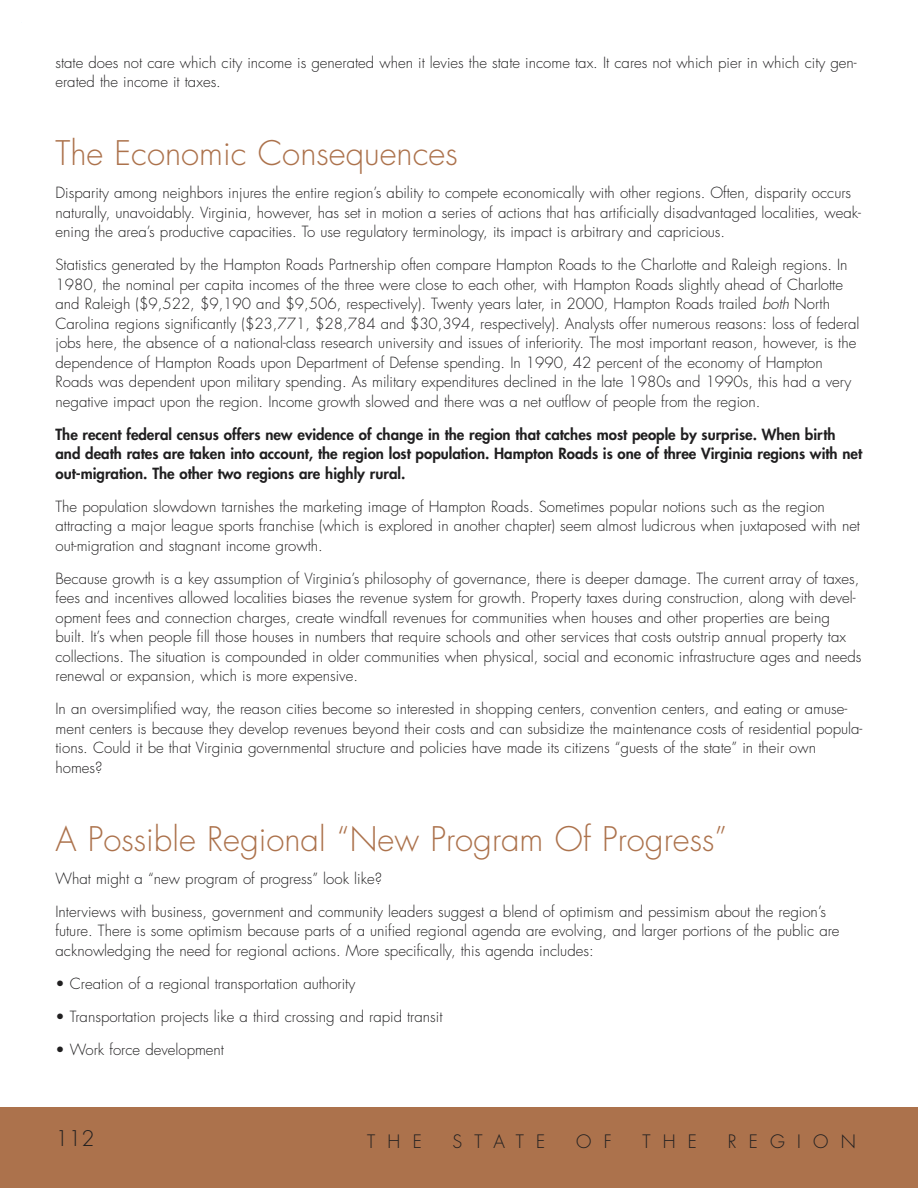
<style>
.page{position:relative;width:918px;height:1188px;background:#fff}
.page>*{position:absolute;margin:0;border:0;box-sizing:border-box;transform-origin:0 0}
.t1{font:300 33px "Futura";color:#ac724c}
.t2{font:300 21px "Futura";color:#201f20}
.t3{font:300 18px "Futura";letter-spacing:.68em;color:#201f20}
.t4{font:300 15px/19.5px "Futura";color:#201f20}
.t5{font:800 15px/19.5px "Futura";color:#201f20}
.s1{font-style:italic}
</style>
<div class="page">
<div style="left:0;top:1107px;width:918px;height:81px;background:#ac724c"></div>
<p class="t4" style="left:56px;top:54px;width:803px">state does not care which city income is generated when it levies the state income tax. It cares not which pier in which city gen&shy;erated the income it taxes.</p>
<h1 class="t1" style="left:56px;top:138px;width:404px">The Economic Consequences</h1>
<p class="t4" style="left:56px;top:184px;width:807px">Disparity among neighbors injures the entire region’s ability to compete economically with other regions. Often, disparity occurs naturally, unavoidably. Virginia, however, has set in motion a series of actions that has artificially disadvantaged localities, weak&shy;ening the area’s productive capacities. To use regulatory terminology, its impact is arbitrary and capricious.</p>
<p class="t4" style="left:56px;top:256px;width:806px">Statistics generated by the Hampton Roads Partnership often compare Hampton Roads to the Charlotte and Raleigh regions. In 1980, the nominal per capita incomes of the three were close to each other, with Hampton Roads slightly ahead of Charlotte and Raleigh ($9,522, $9,190 and $9,506, respectively). Twenty years later, in 2000, Hampton Roads trailed <span class="s1">both</span> North Carolina regions significantly ($23,771, $28,784 and $30,394, respectively). Analysts offer numerous reasons: loss of federal jobs here, the absence of a national-class research university and issues of inferiority. The most important reason, however, is the dependence of Hampton Roads upon Department of Defense spending. In 1990, 42 percent of the economy of Hampton Roads was dependent upon military spending. As military expenditures declined in the late 1980s and 1990s, this had a very negative impact upon the region. Income growth slowed and there was a net outflow of people from the region.</p>
<p class="t5" style="left:56px;top:426px;width:808px">The recent federal census offers new evidence of change in the region that catches most people by surprise. When birth and death rates are taken into account, the region lost population. Hampton Roads is one of three Virginia regions with net out-migration. The other two regions are highly rural.</p>
<p class="t4" style="left:56px;top:498px;width:806px">The population slowdown tarnishes the marketing image of Hampton Roads. Sometimes popular notions such as the region attracting a major league sports franchise (which is explored in another chapter) seem almost ludicrous when juxtaposed with net out-migration and stagnant income growth.</p>
<p class="t4" style="left:56px;top:570px;width:808px">Because growth is a key assumption of Virginia’s philosophy of governance, there is deeper damage. The current array of taxes, fees and incentives allowed localities biases the revenue system for growth. Property taxes during construction, along with devel&shy;opment fees and connection charges, create windfall revenues for communities when houses and other properties are being built. It’s when people fill those houses in numbers that require schools and other services that costs outstrip annual property tax collections. The situation is compounded in older communities when physical, social and economic infrastructure ages and needs renewal or expansion, which is more expensive.</p>
<p class="t4" style="left:56px;top:700px;width:808px">In an oversimplified way, the reason cities become so interested in shopping centers, convention centers, and eating or amuse&shy;ment centers is because they develop revenues beyond their costs and can subsidize the maintenance costs of residential popula&shy;tions. Could it be that Virginia governmental structure and policies have made its citizens “guests of the state” in their own homes?</p>
<h1 class="t1" style="left:56px;top:824px;width:673px">A Possible Regional “New Program Of Progress”</h1>
<p class="t4" style="left:56px;top:870px;width:328px">What might a “new program of progress” look like?</p>
<p class="t4" style="left:56px;top:903px;width:786px">Interviews with business, government and community leaders suggest a blend of optimism and pessimism about the region’s future. There is some optimism because parts of a unified regional agenda are evolving, and larger portions of the public are acknowledging the need for regional actions. More specifically, this agenda includes:</p>
<p class="t4" style="left:56px;top:975px;width:301px">• Creation of a regional transportation authority</p>
<p class="t4" style="left:56px;top:1008px;width:388px">• Transportation projects like a third crossing and rapid transit</p>
<p class="t4" style="left:56px;top:1041px;width:170px">• Work force development</p>
<h2 class="t2" style="left:56px;top:1129px;width:41px">112</h2>
<p class="t3" style="left:367px;top:1133px;width:56px">THE</p>
<p class="t3" style="left:452px;top:1133px;width:94px">STATE</p>
<p class="t3" style="left:576px;top:1133px;width:37px">O F</p>
<p class="t3" style="left:642px;top:1133px;width:56px">THE</p>
<p class="t3" style="left:728px;top:1133px;width:130px">REGION</p>
</div>
